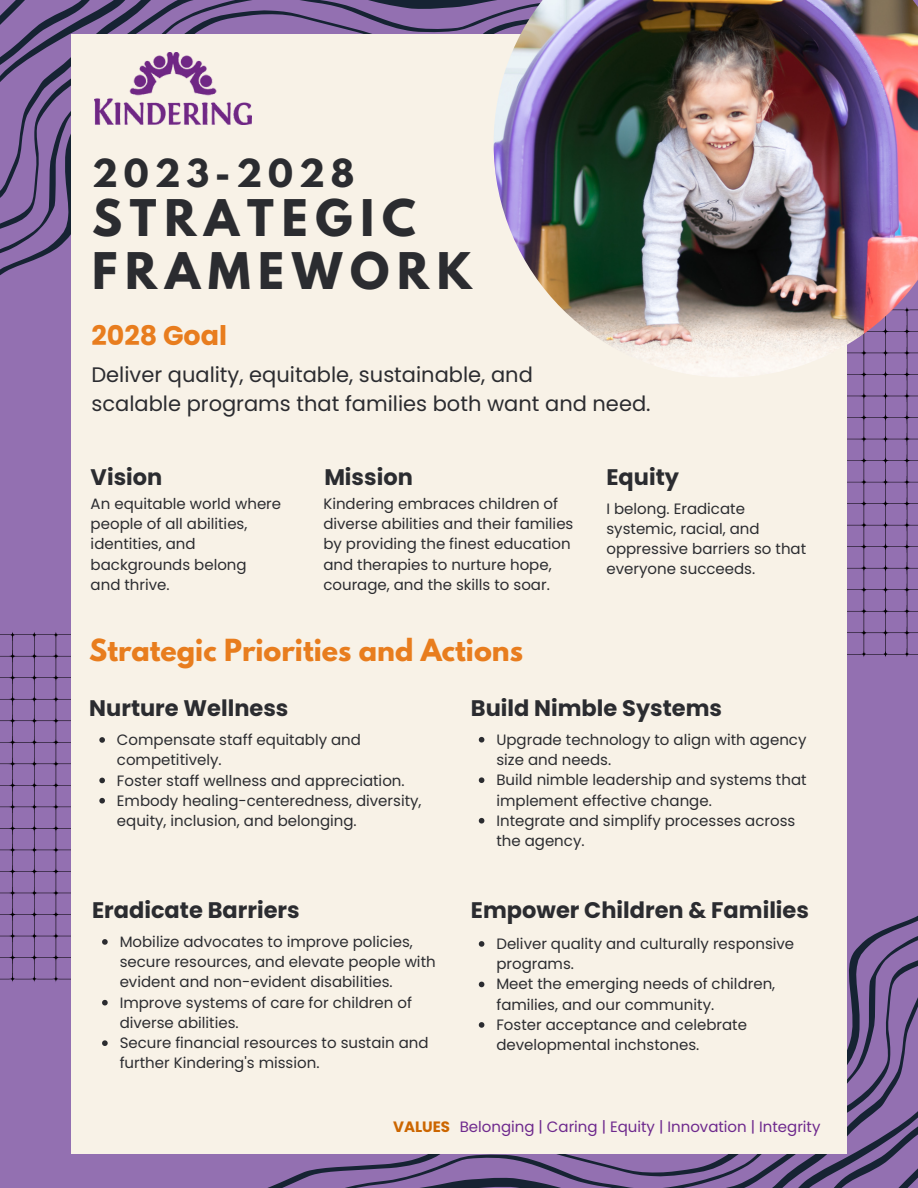
<style>
.page{position:relative;width:918px;height:1188px;background:#9370b1}
.page>*{position:absolute;margin:0;border:0;box-sizing:border-box;transform-origin:0 0}
.t1{font:700 44.7px/52.8px "League Spartan";letter-spacing:.175em;color:#2b2c30}
.t2{font:700 34.2px "League Spartan";letter-spacing:.175em;color:#2b2c30}
.t3{font:700 27px "League Spartan";color:#e87d1e}
.t4{font:700 27px "Poppins";color:#e87d1e}
.t5{font:700 22.5px "Poppins";color:#2b2c30}
.t6{font:21px "Poppins";color:#2b2c30}
.t7{font:15px/20.2px "Poppins";color:#2b2c30}
.t8{font:15px "Poppins";color:#6e298d}
.s1{font-weight:700;color:#c60}
</style>
<div class="page">
<svg style="left:0;top:0;width:494px;height:275px"></svg>
<svg style="left:268px;top:915px;width:650px;height:273px"></svg>
<svg style="left:847px;top:377px;width:71px;height:280px"></svg>
<svg style="left:0;top:632px;width:71px;height:350px"></svg>
<div style="left:71px;top:34px;width:776px;height:1120px;background:#f8f2e7"></div>
<img style="left:94px;top:52px;width:158px;height:72px">
<img style="left:494px;top:0;width:424px;height:377px">
<svg style="left:99px;top:737px;width:6px;height:6px"></svg>
<svg style="left:99px;top:778px;width:6px;height:5px"></svg>
<svg style="left:99px;top:798px;width:6px;height:6px"></svg>
<svg style="left:479px;top:737px;width:5px;height:6px"></svg>
<svg style="left:479px;top:777px;width:5px;height:6px"></svg>
<svg style="left:479px;top:818px;width:5px;height:6px"></svg>
<svg style="left:102px;top:939px;width:6px;height:6px"></svg>
<svg style="left:102px;top:1000px;width:6px;height:5px"></svg>
<svg style="left:102px;top:1040px;width:6px;height:6px"></svg>
<svg style="left:479px;top:941px;width:5px;height:6px"></svg>
<svg style="left:479px;top:982px;width:5px;height:5px"></svg>
<svg style="left:479px;top:1022px;width:5px;height:6px"></svg>
<p class="t2" style="left:92px;top:156px;width:264px">2023-2028</p>
<p class="t1" style="left:92px;top:198px;width:382px">STRATEGIC<br>FRAMEWORK</p>
<p class="t4" style="left:91px;top:317px;width:137px">2028 Goal</p>
<p class="t6" style="left:91px;top:360px;width:443px">Deliver quality, equitable, sustainable, and</p>
<p class="t6" style="left:91px;top:389px;width:561px">scalable programs that families both want and need.</p>
<p class="t5" style="left:91px;top:461px;width:73px">Vision</p>
<p class="t7" style="left:91px;top:493px;width:192px">An equitable world where people of all abilities, identities, and backgrounds belong</p>
<p class="t7" style="left:91px;top:574px;width:81px">and thrive.</p>
<p class="t5" style="left:324px;top:461px;width:90px">Mission</p>
<p class="t7" style="left:323px;top:493px;width:252px">Kindering embraces children of diverse abilities and their families by providing the finest education and therapies to nurture hope, courage, and the skills to soar.</p>
<p class="t5" style="left:606px;top:461px;width:74px">Equity</p>
<p class="t7" style="left:606px;top:498px;width:201px">I belong. Eradicate systemic, racial, and oppressive barriers so that everyone succeeds.</p>
<p class="t3" style="left:89px;top:637px;width:435px">Strategic Priorities and Actions</p>
<p class="t5" style="left:89px;top:692px;width:201px">Nurture Wellness</p>
<p class="t7" style="left:117px;top:730px;width:246px">Compensate staff equitably and competitively.</p>
<p class="t7" style="left:117px;top:770px;width:289px">Foster staff wellness and appreciation.</p>
<p class="t7" style="left:117px;top:790px;width:306px">Embody healing-centeredness, diversity, equity, inclusion, and belonging.</p>
<p class="t5" style="left:471px;top:692px;width:253px">Build Nimble Systems</p>
<p class="t7" style="left:496px;top:729px;width:312px">Upgrade technology to align with agency size and needs.</p>
<p class="t7" style="left:496px;top:770px;width:312px">Build nimble leadership and systems that implement effective change.</p>
<p class="t7" style="left:496px;top:810px;width:300px">Integrate and simplify processes across the agency.</p>
<p class="t5" style="left:92px;top:894px;width:209px">Eradicate Barriers</p>
<p class="t7" style="left:120px;top:932px;width:318px">Mobilize advocates to improve policies, secure resources, and elevate people with evident and non-evident disabilities.</p>
<p class="t7" style="left:120px;top:992px;width:294px">Improve systems of care for children of diverse abilities.</p>
<p class="t7" style="left:120px;top:1033px;width:311px">Secure financial resources to sustain and further Kindering's mission.</p>
<p class="t5" style="left:471px;top:894px;width:340px">Empower Children &amp; Families</p>
<p class="t7" style="left:496px;top:934px;width:299px">Deliver quality and culturally responsive programs.</p>
<p class="t7" style="left:496px;top:974px;width:280px">Meet the emerging needs of children, families, and our community.</p>
<p class="t7" style="left:496px;top:1015px;width:252px">Foster acceptance and celebrate developmental inchstones.</p>
<p class="t8" style="left:393px;top:1116px;width:429px"><span class="s1">VALUES</span> Belonging | Caring | Equity | Innovation | Integrity</p>
</div>
